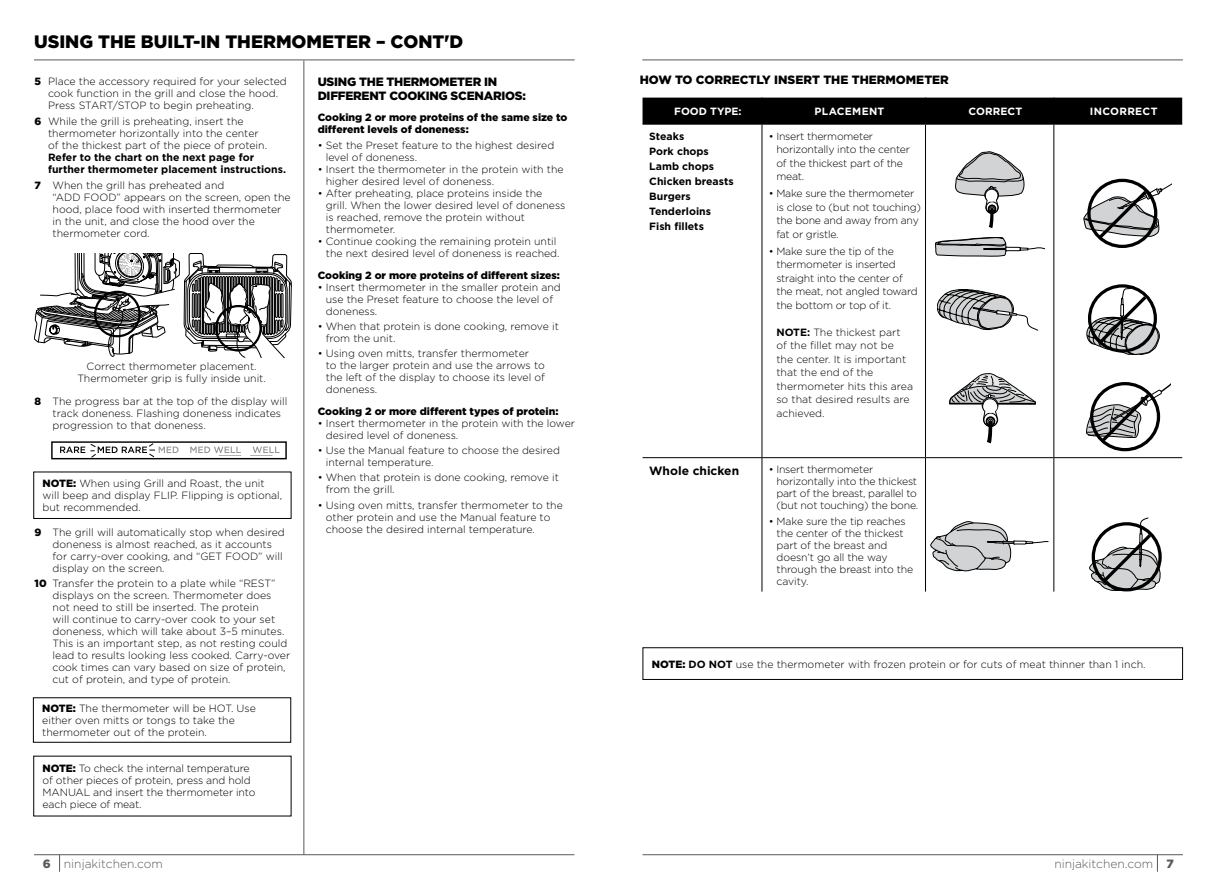
<style>
.page{position:relative;width:1217px;height:893px;background:#fff}
.page>*{position:absolute;margin:0;border:0;box-sizing:border-box;transform-origin:0 0}
.t1{font:900 18px "Gotham";color:#000}
.t2{font:900 12px/13.5px "Gotham";letter-spacing:-.02em;color:#000}
.t3{font:300 12px "Gotham";color:#58595b}
.t4{font:900 12px "Gotham";color:#000}
.t5{font:700 12px "Gotham";color:#000}
.t6{font:300 10.5px/12px "Gotham";color:#000}
.t7{font:300 10.5px/13.5px "Gotham";letter-spacing:-.02em;color:#000}
.t8{font:900 10.5px/12px "Gotham";color:#000}
.t9{font:700 10.5px/15px "Gotham";color:#000}
.t10{font:700 10.5px "Gotham";letter-spacing:.015em;color:#fff}
.s1{font-weight:900}
.s2{font-weight:700}
</style>
<div class="page">
<svg style="left:34px;top:253px;width:257px;height:105px"></svg>
<hr style="left:642px;top:60px;width:540px;height:1px;background:#58595b">
<hr style="left:642px;top:854px;width:540px;height:1px;background:#58595b">
<svg style="left:1156px;top:855px;width:1px;height:16px"></svg>
<hr style="left:34px;top:60px;width:540px;height:1px;background:#58595b">
<hr style="left:34px;top:854px;width:540px;height:1px;background:#58595b">
<svg style="left:59px;top:855px;width:1px;height:17px"></svg>
<hr style="left:303px;top:61px;width:1px;height:794px;background:#58595b">
<div style="left:33px;top:697px;width:258px;height:46px;border:1px solid #000"></div>
<div style="left:33px;top:472px;width:258px;height:47px;border:1px solid #000"></div>
<div style="left:215px;top:305px;width:47px;height:47px;border:2px solid #000;border-radius:50%"></div>
<div style="left:94px;top:291px;width:47px;height:46px;border:2px solid #000;border-radius:50%"></div>
<div style="left:51px;top:441px;width:236px;height:18px;border:1px solid #000"></div>
<svg style="left:54px;top:443px;width:231px;height:15px"></svg>
<svg style="left:762px;top:125px;width:410px;height:332px"></svg>
<hr style="left:761px;top:125px;width:1px;height:332px;background:#000">
<hr style="left:924px;top:125px;width:1px;height:332px;background:#000">
<hr style="left:761px;top:458px;width:1px;height:134px;background:#000">
<hr style="left:924px;top:458px;width:1px;height:134px;background:#000">
<hr style="left:642px;top:124px;width:119px;height:1px;background:#000">
<hr style="left:761px;top:124px;width:164px;height:1px;background:#000">
<hr style="left:925px;top:124px;width:128px;height:1px;background:#000">
<hr style="left:1053px;top:124px;width:128px;height:1px;background:#000">
<hr style="left:642px;top:457px;width:119px;height:1px;background:#000">
<hr style="left:761px;top:457px;width:164px;height:1px;background:#000">
<hr style="left:925px;top:457px;width:128px;height:1px;background:#000">
<hr style="left:1053px;top:457px;width:128px;height:1px;background:#000">
<div style="left:642px;top:98px;width:539px;height:26px;background:#000"></div>
<hr style="left:1053px;top:125px;width:1px;height:332px;background:#000">
<hr style="left:1053px;top:458px;width:1px;height:134px;background:#000">
<div style="left:642px;top:647px;width:540px;height:33px;border:1px solid #000"></div>
<svg style="left:955px;top:152px;width:68px;height:76px"></svg>
<div style="left:985px;top:192px;width:11px;height:10px;background:#fff;border-radius:50%"></div>
<svg style="left:935px;top:237px;width:109px;height:19px"></svg>
<svg style="left:1083px;top:178px;width:88px;height:64px"></svg>
<svg style="left:936px;top:289px;width:101px;height:42px"></svg>
<svg style="left:1086px;top:287px;width:73px;height:67px"></svg>
<svg style="left:949px;top:364px;width:86px;height:79px"></svg>
<div style="left:983px;top:401px;width:13px;height:12px;background:#fff;border-radius:50%"></div>
<svg style="left:1086px;top:380px;width:84px;height:65px"></svg>
<svg style="left:930px;top:521px;width:118px;height:50px"></svg>
<svg style="left:1089px;top:518px;width:70px;height:73px"></svg>
<h1 class="t1" style="left:34px;top:30px;width:431px">USING THE BUILT-IN THERMOMETER – CONT'D</h1>
<p class="t6" style="left:48px;top:75px;width:240px;text-indent:-14px"><span class="s1">5</span> Place the accessory required for your selected cook function in the grill and close the hood.<br>Press START/STOP to begin preheating.</p>
<p class="t6" style="left:48px;top:115px;width:220px;text-indent:-14px"><span class="s1">6</span> While the grill is preheating, insert the thermometer horizontally into the center of the thickest part of the piece of protein.</p>
<p class="t9" style="left:48px;top:151px;width:239px;line-height:12px">Refer to the chart on the next page for further thermometer placement instructions.</p>
<p class="t6" style="left:53px;top:179px;width:239px;text-indent:-18px"><span class="s1">7</span> When the grill has preheated and<br>“ADD FOOD” appears on the screen, open the hood, place food with inserted thermometer in the unit, and close the hood over the thermometer cord.</p>
<p class="t6" style="left:77px;top:360px;width:190px;text-align:center">Correct thermometer placement.<br>Thermometer grip is fully inside unit.</p>
<p class="t6" style="left:53px;top:395px;width:236px;text-indent:-18px"><span class="s1">8</span> The progress bar at the top of the display will track doneness. Flashing doneness indicates progression to that doneness.</p>
<p class="t6" style="left:43px;top:477px;width:241px"><span class="s1">NOTE:</span> When using Grill and Roast, the unit will beep and display FLIP. Flipping is optional, but recommended.</p>
<p class="t6" style="left:53px;top:526px;width:233px;text-indent:-18px"><span class="s1">9</span> The grill will automatically stop when desired doneness is almost reached, as it accounts for carry-over cooking, and “GET FOOD” will display on the screen.</p>
<p class="t6" style="left:53px;top:577px;width:239px;text-indent:-18px"><span class="s1">10</span> Transfer the protein to a plate while “REST” displays on the screen. Thermometer does not need to still be inserted. The protein<br>will continue to carry-over cook to your set doneness, which will take about 3–5 minutes.<br>This is an important step, as not resting could lead to results looking less cooked. Carry-over cook times can vary based on size of protein, cut of protein, and type of protein.</p>
<p class="t6" style="left:42px;top:702px;width:215px"><span class="s1">NOTE:</span> The thermometer will be HOT. Use either oven mitts or tongs to take the thermometer out of the protein.</p>
<p class="t6" style="left:43px;top:762px;width:214px"><span class="s1">NOTE:</span> To check the internal temperature of other pieces of protein, press and hold MANUAL and insert the thermometer into each piece of meat.</p>
<p class="t2" style="left:317px;top:75px;width:210px">USING THE THERMOMETER IN<br>DIFFERENT COOKING SCENARIOS:</p>
<p class="t8" style="left:317px;top:112px;width:251px">Cooking 2 or more proteins of the same size to different levels of doneness:</p>
<p class="t6" style="left:326px;top:139px;width:230px;text-indent:-8px">• Set the Preset feature to the highest desired level of doneness.</p>
<p class="t6" style="left:326px;top:163px;width:239px;text-indent:-8px">• Insert the thermometer in the protein with the higher desired level of doneness.</p>
<p class="t6" style="left:326px;top:187px;width:241px;text-indent:-8px">• After preheating, place proteins inside the grill. When the lower desired level of doneness is reached, remove the protein without thermometer.</p>
<p class="t6" style="left:317px;top:235px;width:243px;text-align:right">• Continue cooking the remaining protein until the next desired level of doneness is reached.</p>
<p class="t8" style="left:317px;top:269px;width:244px">Cooking 2 or more proteins of different sizes:</p>
<p class="t6" style="left:326px;top:281px;width:236px;text-indent:-8px">• Insert thermometer in the smaller protein and use the Preset feature to choose the level of doneness.</p>
<p class="t6" style="left:326px;top:320px;width:234px;text-indent:-8px">• When that protein is done cooking, remove it from the unit.</p>
<p class="t6" style="left:326px;top:347px;width:221px;text-indent:-8px">• Using oven mitts, transfer thermometer<br>to the larger protein and use the arrows to the left of the display to choose its level of doneness.</p>
<p class="t8" style="left:317px;top:405px;width:242px">Cooking 2 or more different types of protein:</p>
<p class="t6" style="left:326px;top:417px;width:251px;text-indent:-8px">• Insert thermometer in the protein with the lower desired level of doneness.</p>
<p class="t6" style="left:326px;top:444px;width:235px;text-indent:-8px">• Use the Manual feature to choose the desired internal temperature.</p>
<p class="t6" style="left:326px;top:471px;width:234px;text-indent:-8px">• When that protein is done cooking, remove it from the grill.</p>
<p class="t6" style="left:326px;top:499px;width:238px;text-indent:-8px">• Using oven mitts, transfer thermometer to the other protein and use the Manual feature to choose the desired internal temperature.</p>
<p class="t4" style="left:639px;top:72px;width:310px">HOW TO CORRECTLY INSERT THE THERMOMETER</p>
<p class="t10" style="left:674px;top:104px;width:69px">FOOD TYPE:</p>
<p class="t10" style="left:814px;top:104px;width:71px">PLACEMENT</p>
<p class="t10" style="left:968px;top:104px;width:55px">CORRECT</p>
<p class="t10" style="left:1089px;top:104px;width:69px">INCORRECT</p>
<p class="t9" style="left:649px;top:129px;width:86px">Steaks<br>Pork chops<br>Lamb chops<br>Chicken breasts<br>Burgers<br>Tenderloins<br>Fish fillets</p>
<p class="t7" style="left:776px;top:129px;width:135px;text-indent:-8px">• Insert thermometer horizontally into the center of the thickest part of the meat.</p>
<p class="t7" style="left:776px;top:187px;width:146px;text-indent:-8px">• Make sure the thermometer is close to (but not touching) the bone and away from any fat or gristle.</p>
<p class="t7" style="left:776px;top:244px;width:143px;text-indent:-8px">• Make sure the tip of the thermometer is inserted straight into the center of the meat, not angled toward the bottom or top of it.</p>
<p class="t6" style="left:776px;top:325px;width:138px;line-height:13.5px"><span class="s2">NOTE:</span> The thickest part of the fillet may not be the center. It is important that the end of the thermometer hits this area so that desired results are achieved.</p>
<p class="t5" style="left:649px;top:462px;width:91px">Whole chicken</p>
<p class="t7" style="left:776px;top:463px;width:143px;line-height:12px;text-indent:-8px">• Insert thermometer horizontally into the thickest part of the breast, parallel to (but not touching) the bone.</p>
<p class="t6" style="left:776px;top:515px;width:138px;text-indent:-8px">• Make sure the tip reaches the center of the thickest part of the breast and doesn’t go all the way through the breast into the cavity.</p>
<p class="t6" style="left:651px;top:658px;width:495px"><span class="s1">NOTE:</span> <span class="s2">DO NOT</span> use the thermometer with frozen protein or for cuts of meat thinner than 1 inch.</p>
<p class="t3" style="left:43px;top:856px;width:121px"><span class="s1">6</span> ninjakitchen.com</p>
<p class="t3" style="left:1054px;top:856px;width:121px">ninjakitchen.com <span class="s1">7</span></p>
</div>
